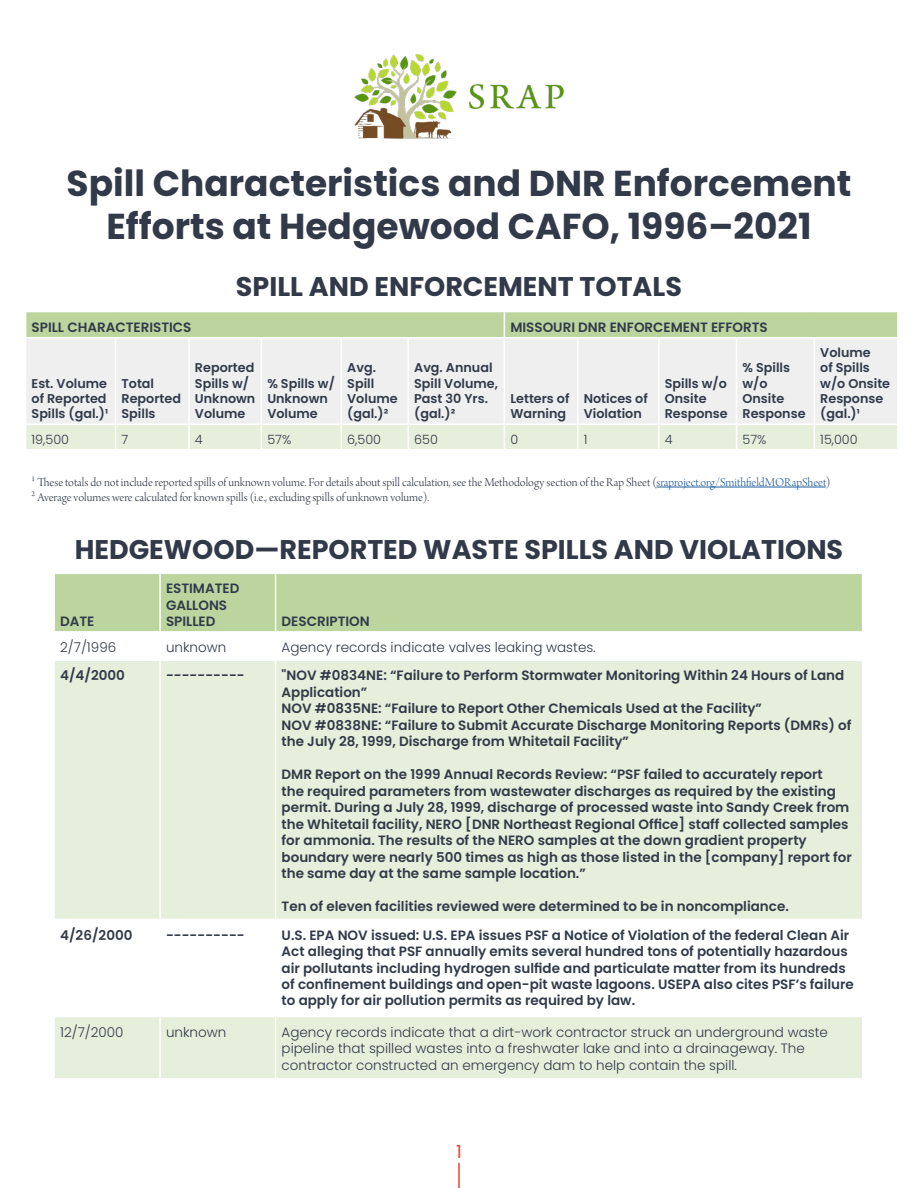
<style>
.page{position:relative;width:918px;height:1188px;background:#fff}
.page>*{position:absolute;margin:0;border:0;box-sizing:border-box;transform-origin:0 0}
.t1{font:700 36px/43.2px "Poppins";color:#323a49;text-align:center}
.t2{font:700 27px "Poppins";color:#323a49}
.t3{font:18px "Poppins";color:#ef4434}
.t4{font:600 13.5px/16.5px "Poppins";color:#323a49}
.t5{font:300 13.5px/16.5px "Poppins";color:#323a49}
.t6{font:600 12.75px/15.3px "Poppins";color:#323a49}
.t7{font:12.75px/15.3px "Arno Pro Light Display";color:#323a49}
.t8{font:300 12.75px "Poppins";color:#323a49}
.s1{color:#215e9e}
</style>
<div class="page">
<hr style="left:458px;top:1163px;width:2px;height:25px;background:#ef4434">
<div style="left:55px;top:574px;width:807px;height:57px;background:#bcd59f"></div>
<svg style="left:55px;top:661px;width:807px;height:417px;fill:#e6efdb"></svg>
<hr style="left:159px;top:574px;width:2px;height:57px;background:#fff">
<hr style="left:275px;top:574px;width:1px;height:57px;background:#fff">
<hr style="left:159px;top:661px;width:2px;height:258px;background:#fff">
<hr style="left:275px;top:661px;width:1px;height:258px;background:#fff">
<hr style="left:53px;top:919px;width:107px;height:1px;background:#fff">
<hr style="left:160px;top:919px;width:116px;height:1px;background:#fff">
<hr style="left:159px;top:920px;width:2px;height:96px;background:#fff">
<hr style="left:276px;top:919px;width:587px;height:1px;background:#fff">
<hr style="left:275px;top:920px;width:1px;height:96px;background:#fff">
<hr style="left:53px;top:1016px;width:107px;height:1px;background:#fff">
<hr style="left:160px;top:1016px;width:116px;height:1px;background:#fff">
<hr style="left:159px;top:1017px;width:2px;height:61px;background:#fff">
<hr style="left:276px;top:1016px;width:587px;height:1px;background:#fff">
<hr style="left:275px;top:1017px;width:1px;height:61px;background:#fff">
<img style="left:354px;top:54px;width:210px;height:85px">
<div style="left:26px;top:339px;width:871px;height:84px;background:#efeff0"></div>
<div style="left:26px;top:312px;width:871px;height:25px;background:#bcd59f"></div>
<hr style="left:115px;top:338px;width:1px;height:86px;background:#fff">
<hr style="left:261px;top:338px;width:1px;height:86px;background:#fff">
<hr style="left:341px;top:338px;width:1px;height:86px;background:#fff">
<hr style="left:407px;top:338px;width:2px;height:86px;background:#fff">
<hr style="left:504px;top:338px;width:1px;height:86px;background:#fff">
<hr style="left:577px;top:338px;width:2px;height:86px;background:#fff">
<hr style="left:658px;top:338px;width:2px;height:86px;background:#fff">
<hr style="left:736px;top:338px;width:1px;height:86px;background:#fff">
<hr style="left:814px;top:338px;width:1px;height:86px;background:#fff">
<div style="left:26px;top:425px;width:871px;height:24px;background:#e6efdb"></div>
<hr style="left:188px;top:338px;width:2px;height:86px;background:#fff">
<hr style="left:656px;top:487px;width:170px;height:1px;background:#215e9e">
<h1 class="t1" style="left:67px;top:162px;width:786px">Spill Characteristics and DNR Enforcement<br>Efforts at Hedgewood CAFO, 1996–2021</h1>
<h2 class="t2" style="left:236px;top:271px;width:448px">SPILL AND ENFORCEMENT TOTALS</h2>
<p class="t4" style="left:32px;top:319px;width:161px">SPILL CHARACTERISTICS</p>
<p class="t4" style="left:510px;top:319px;width:259px">MISSOURI DNR ENFORCEMENT EFFORTS</p>
<p class="t6" style="left:32px;top:376px;width:78px;text-align:justify">Est. Volume of Reported Spills (gal.)¹</p>
<p class="t6" style="left:122px;top:376px;width:61px">Total<br>Reported<br>Spills</p>
<p class="t6" style="left:195px;top:360px;width:62px">Reported<br>Spills w/<br>Unknown<br>Volume</p>
<p class="t6" style="left:267px;top:376px;width:69px">% Spills w/<br>Unknown<br>Volume</p>
<p class="t6" style="left:347px;top:360px;width:52px">Avg.<br>Spill<br>Volume (gal.)²</p>
<p class="t6" style="left:414px;top:360px;width:85px">Avg. Annual<br>Spill Volume,<br>Past 30 Yrs. (gal.)²</p>
<p class="t6" style="left:510px;top:391px;width:61px">Letters of<br>Warning</p>
<p class="t6" style="left:584px;top:391px;width:66px">Notices of<br>Violation</p>
<p class="t6" style="left:665px;top:376px;width:65px">Spills w/o<br>Onsite<br>Response</p>
<p class="t6" style="left:743px;top:360px;width:65px">% Spills w/o<br>Onsite<br>Response</p>
<p class="t6" style="left:820px;top:345px;width:71px">Volume<br>of Spills w/o Onsite<br>Response (gal.)¹</p>
<p class="t8" style="left:32px;top:432px;width:39px">19,500</p>
<p class="t8" style="left:122px;top:432px;width:8px">7</p>
<p class="t8" style="left:195px;top:432px;width:9px">4</p>
<p class="t8" style="left:267px;top:432px;width:25px">57%</p>
<p class="t8" style="left:347px;top:432px;width:35px">6,500</p>
<p class="t8" style="left:414px;top:432px;width:25px">650</p>
<p class="t8" style="left:510px;top:432px;width:9px">0</p>
<p class="t8" style="left:584px;top:432px;width:5px">1</p>
<p class="t8" style="left:665px;top:432px;width:9px">4</p>
<p class="t8" style="left:743px;top:432px;width:25px">57%</p>
<p class="t8" style="left:820px;top:432px;width:39px">15,000</p>
<p class="t7" style="left:32px;top:475px;width:800px">¹ These totals do not include reported spills of unknown volume. For details about spill calculation, see the Methodology section of the Rap Sheet (<span class="s1">sraproject.org/SmithfieldMORapSheet</span>)<br>² Average volumes were calculated for known spills (i.e., excluding spills of unknown volume).</p>
<h2 class="t2" style="left:75px;top:534px;width:770px">HEDGEWOOD—REPORTED WASTE SPILLS AND VIOLATIONS</h2>
<p class="t4" style="left:60px;top:613px;width:36px">DATE</p>
<p class="t4" style="left:166px;top:581px;width:75px">ESTIMATED<br>GALLONS<br>SPILLED</p>
<p class="t4" style="left:282px;top:613px;width:90px">DESCRIPTION</p>
<p class="t5" style="left:60px;top:639px;width:58px">2/7/1996</p>
<p class="t5" style="left:166px;top:639px;width:62px">unknown</p>
<p class="t5" style="left:282px;top:639px;width:316px">Agency records indicate valves leaking wastes.</p>
<p class="t4" style="left:60px;top:667px;width:66px">4/4/2000</p>
<p class="t4" style="left:166px;top:667px;width:80px">----------</p>
<p class="t4" style="left:282px;top:667px;width:571px">"NOV #0834NE: “Failure to Perform Stormwater Monitoring Within 24 Hours of Land Application”<br>NOV #0835NE: “Failure to Report Other Chemicals Used at the Facility”<br>NOV #0838NE: “Failure to Submit Accurate Discharge Monitoring Reports (DMRs) of the July 28, 1999, Discharge from Whitetail Facility”</p>
<p class="t4" style="left:282px;top:766px;width:572px">DMR Report on the 1999 Annual Records Review: “PSF failed to accurately report<br>the required parameters from wastewater discharges as required by the existing permit. During a July 28, 1999, discharge of processed waste into Sandy Creek from the Whitetail facility, NERO [DNR Northeast Regional Office] staff collected samples for ammonia. The results of the NERO samples at the down gradient property boundary were nearly 500 times as high as those listed in the [company] report for the same day at the same sample location.”</p>
<p class="t4" style="left:282px;top:898px;width:509px">Ten of eleven facilities reviewed were determined to be in noncompliance.</p>
<p class="t4" style="left:60px;top:927px;width:74px">4/26/2000</p>
<p class="t4" style="left:166px;top:927px;width:80px">----------</p>
<p class="t4" style="left:282px;top:927px;width:574px">U.S. EPA NOV issued: U.S. EPA issues PSF a Notice of Violation of the federal Clean Air Act alleging that PSF annually emits several hundred tons of potentially hazardous air pollutants including hydrogen sulfide and particulate matter from its hundreds of confinement buildings and open-pit waste lagoons. USEPA also cites PSF’s failure to apply for air pollution permits as required by law.</p>
<p class="t5" style="left:60px;top:1024px;width:65px">12/7/2000</p>
<p class="t5" style="left:166px;top:1024px;width:62px">unknown</p>
<p class="t5" style="left:282px;top:1024px;width:548px">Agency records indicate that a dirt-work contractor struck an underground waste pipeline that spilled wastes into a freshwater lake and into a drainageway. The contractor constructed an emergency dam to help contain the spill.</p>
<h3 class="t3" style="left:456px;top:1141px;width:7px">1</h3>
</div>
